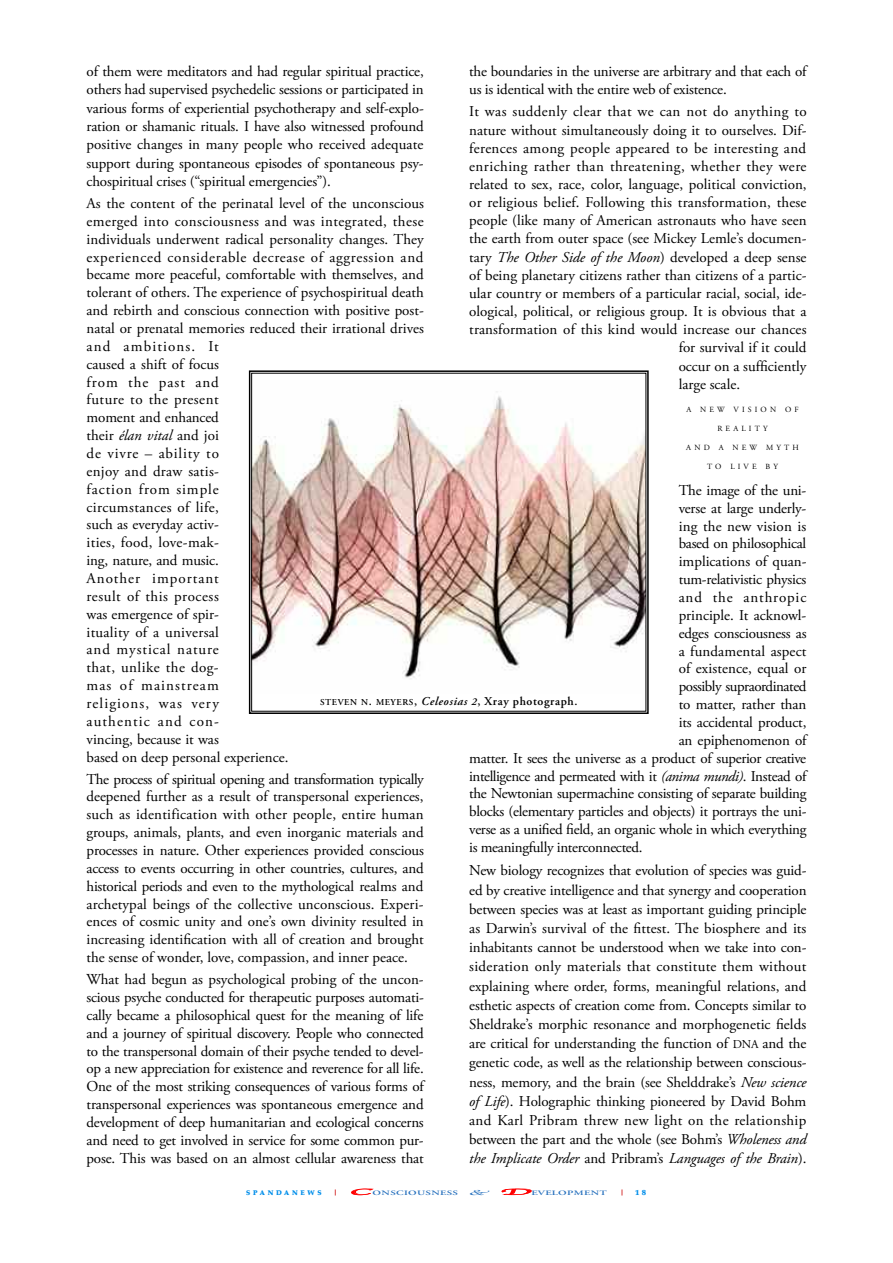
<style>
.page{position:relative;width:893px;height:1263px;background:#fff}
.page>*{position:absolute;margin:0;border:0;box-sizing:border-box;transform-origin:0 0}
.t1{font:15px/17.9px "Adobe Garamond Pro";color:#000;text-align:justify}
.t2{font:15px "Adobe Garamond Pro";letter-spacing:-.02em;color:#000}
.t3{font:15px "Adobe Garamond Pro";letter-spacing:-.03em;color:#000}
.t4{font:15px "Adobe Garamond Pro";letter-spacing:.03em;color:#000}
.t5{font:15px "Adobe Garamond Pro";letter-spacing:.02em;color:#000}
.t6{font:15px "Adobe Garamond Pro";letter-spacing:.025em;color:#000}
.t7{font:15px "Adobe Garamond Pro";letter-spacing:.055em;color:#000}
.t8{font:600 12px "Adobe Garamond Pro";letter-spacing:.05em;color:#000}
.t9{font:7.8px "Adobe Garamond Pro";letter-spacing:.4em;color:#000}
.t10{font:900 7.5px "Palatino";color:#008eea}
.t11{font:7.5px "Apple Chancery";color:#2972be;scale:3 1}
.t12{font:600 6.75px "Adobe Garamond Pro";letter-spacing:.035em;color:#2972be;scale:1.6 1}
.t13{font:900 6.75px "Palatino";letter-spacing:.395em;color:#008eea}
.t14{font:900 6px "Palatino";color:#c00}
.s1{font-style:italic}
.s2{font-size:12px}
.s3{font-size:9px}
.s4{font-style:italic;font-size:10.5px}
.s5{font-family:"Apple Chancery";font-weight:400;font-size:9px;color:#f00}
</style>
<div class="page">
<img style="left:253px;top:391px;width:391px;height:288px">
<div style="left:249px;top:370px;width:400px;height:344px;border:2px solid #000"></div>
<p class="t1" style="left:87px;top:64px;width:339px;line-height:18.3px">of them were meditators and had regular spiritual practice, others had supervised psychedelic sessions or participated in various forms of experiential psychotherapy and self-explo&shy;ration or shamanic rituals. I have also witnessed profound positive changes in many people who received adequate support during spontaneous episodes of spontaneous psy&shy;chospiritual crises (“spiritual emergencies”).</p>
<p class="t1" style="left:87px;top:196px;width:339px;text-align:left">As the content of the perinatal level of the unconscious emerged into consciousness and was integrated, these individuals underwent radical personality changes. They experienced considerable decrease of aggression and became more peaceful, comfortable with themselves, and tolerant of others. The experience of psychospiritual death and rebirth and conscious connection with positive post&shy;natal or prenatal memories reduced their irrational drives and ambitions. It<br>caused a shift of focus<br>from the past and<br>future to the present<br>moment and enhanced<br>their <span class="s1">élan vital</span> and joi<br>de vivre – ability to<br>enjoy and draw satis-<br>faction from simple<br>circumstances of life,<br>such as everyday activ-<br>ities, food, love-mak-<br>ing, nature, and music.<br>Another important<br>result of this process<br>was emergence of spir-<br>ituality of a universal<br>and mystical nature<br>that, unlike the dog-<br>mas of mainstream<br>religions, was very<br>authentic and con-<br>vincing, because it was<br>based on deep personal experience.</p>
<p class="t1" style="left:87px;top:771px;width:339px">The process of spiritual opening and transformation typically deepened further as a result of transpersonal experiences, such as identification with other people, entire human groups, animals, plants, and even inorganic materials and processes in nature. Other experiences provided conscious access to events occurring in other countries, cultures, and historical periods and even to the mythological realms and archetypal beings of the collective unconscious. Experi&shy;ences of cosmic unity and one’s own divinity resulted in increasing identification with all of creation and brought the sense of wonder, love, compassion, and inner peace.</p>
<p class="t1" style="left:87px;top:972px;width:339px">What had begun as psychological probing of the uncon&shy;scious psyche conducted for therapeutic purposes automati&shy;cally became a philosophical quest for the meaning of life and a journey of spiritual discovery. People who connected to the transpersonal domain of their psyche tended to devel&shy;op a new appreciation for existence and reverence for all life.<br>One of the most striking consequences of various forms of transpersonal experiences was spontaneous emergence and development of deep humanitarian and ecological concerns and need to get involved in service for some common pur&shy;pose. This was based on an almost cellular awareness that</p>
<p class="t1" style="left:469px;top:64px;width:339px">the boundaries in the universe are arbitrary and that each of us is identical with the entire web of existence.</p>
<p class="t6" style="left:469px;top:106px;width:339px">It was suddenly clear that we can not do anything to</p>
<p class="t1" style="left:469px;top:122px;width:339px">nature without simultaneously doing it to ourselves. Dif-</p>
<p class="t5" style="left:469px;top:142px;width:338px">ferences among people appeared to be interesting and</p>
<p class="t4" style="left:469px;top:160px;width:339px">enriching rather than threatening, whether they were</p>
<p class="t1" style="left:469px;top:177px;width:339px">related to sex, race, color, language, political conviction,</p>
<p class="t1" style="left:469px;top:195px;width:339px">or religious belief. Following this transformation, these</p>
<p class="t1" style="left:469px;top:213px;width:339px">people (like many of American astronauts who have seen</p>
<p class="t1" style="left:469px;top:231px;width:339px">the earth from outer space (see Mickey Lemle’s documen-</p>
<p class="t1" style="left:469px;top:249px;width:339px">tary <span class="s1">The Other Side of the Moon</span>) developed a deep sense</p>
<p class="t1" style="left:469px;top:267px;width:339px">of being planetary citizens rather than citizens of a partic-</p>
<p class="t1" style="left:469px;top:286px;width:339px">ular country or members of a particular racial, social, ide-</p>
<p class="t1" style="left:469px;top:304px;width:339px">ological, political, or religious group. It is obvious that a</p>
<p class="t1" style="left:469px;top:322px;width:339px">transformation of this kind would increase our chances</p>
<p class="t1" style="left:679px;top:340px;width:129px">for survival if it could</p>
<p class="t1" style="left:679px;top:358px;width:129px">occur on a sufficiently</p>
<p class="t1" style="left:679px;top:376px;width:63px">large scale.</p>
<p class="t9" style="left:686px;top:406px;width:114px">A NEW VISION OF</p>
<p class="t9" style="left:717px;top:425px;width:52px">REALITY</p>
<p class="t9" style="left:686px;top:444px;width:114px">AND A NEW MYTH</p>
<p class="t9" style="left:707px;top:463px;width:73px">TO LIVE BY</p>
<p class="t2" style="left:679px;top:484px;width:129px">The image of the uni-</p>
<p class="t1" style="left:679px;top:500px;width:129px">verse at large underly-</p>
<p class="t1" style="left:679px;top:518px;width:129px">ing the new vision is</p>
<p class="t2" style="left:679px;top:538px;width:129px">based on philosophical</p>
<p class="t1" style="left:679px;top:554px;width:129px">implications of quan-</p>
<p class="t2" style="left:679px;top:573px;width:129px">tum-relativistic physics</p>
<p class="t7" style="left:679px;top:591px;width:129px">and the anthropic</p>
<p class="t1" style="left:679px;top:607px;width:129px">principle. It acknowl-</p>
<p class="t1" style="left:679px;top:625px;width:129px">edges consciousness as</p>
<p class="t1" style="left:679px;top:643px;width:129px">a fundamental aspect</p>
<p class="t1" style="left:679px;top:661px;width:129px">of existence, equal or</p>
<p class="t3" style="left:679px;top:680px;width:129px">possibly supraordinated</p>
<p class="t1" style="left:679px;top:697px;width:129px">to matter, rather than</p>
<p class="t1" style="left:679px;top:715px;width:129px">its accidental product,</p>
<p class="t1" style="left:679px;top:732px;width:129px">an epiphenomenon of</p>
<p class="t2" style="left:469px;top:752px;width:338px">matter. It sees the universe as a product of superior creative</p>
<p class="t3" style="left:469px;top:770px;width:339px">intelligence and permeated with it <span class="s1">(anima mundi)</span>. Instead of</p>
<p class="t2" style="left:469px;top:788px;width:339px">the Newtonian supermachine consisting of separate building</p>
<p class="t2" style="left:469px;top:805px;width:339px">blocks (elementary particles and objects) it portrays the uni-</p>
<p class="t2" style="left:469px;top:823px;width:339px">verse as a unified field, an organic whole in which everything</p>
<p class="t2" style="left:469px;top:841px;width:175px">is meaningfully interconnected.</p>
<p class="t1" style="left:469px;top:862px;width:339px;line-height:19.2px">New biology recognizes that evolution of species was guid&shy;ed by creative intelligence and that synergy and cooperation between species was at least as important guiding principle as Darwin’s survival of the fittest. The biosphere and its inhabitants cannot be understood when we take into con&shy;sideration only materials that constitute them without explaining where order, forms, meaningful relations, and esthetic aspects of creation come from. Concepts similar to Sheldrake’s morphic resonance and morphogenetic fields are critical for understanding the function of <span class="s2">DNA</span> and the genetic code, as well as the relationship between conscious&shy;ness, memory, and the brain (see Shelddrake’s <span class="s1">New science of Life</span>). Holographic thinking pioneered by David Bohm and Karl Pribram threw new light on the relationship between the part and the whole (see Bohm’s <span class="s1">Wholeness and the Implicate Order</span> and Pribram’s <span class="s1">Languages of the Brain</span>).</p>
<p class="t8" style="left:320px;top:696px;width:259px"><span class="s3">STEVEN N</span>. <span class="s3">MEYERS</span>, <span class="s1">Celeosias</span> <span class="s4">2</span>, Xray photograph.</p>
<p class="t13" style="left:246px;top:1190px;width:77px">SPANDANEWS</p>
<p class="t14" style="left:335px;top:1190px;width:3px">|</p>
<p class="t12" style="left:349px;top:1190px;width:69px"><span class="s5">C</span>ONSCIOUSNESS</p>
<p class="t11" style="left:469px;top:1188px;width:8px">&amp;</p>
<p class="t12" style="left:500px;top:1190px;width:68px"><span class="s5">D</span>EVELOPMENT</p>
<p class="t14" style="left:622px;top:1190px;width:3px">|</p>
<p class="t10" style="left:635px;top:1189px;width:13px">1 8</p>
</div>
